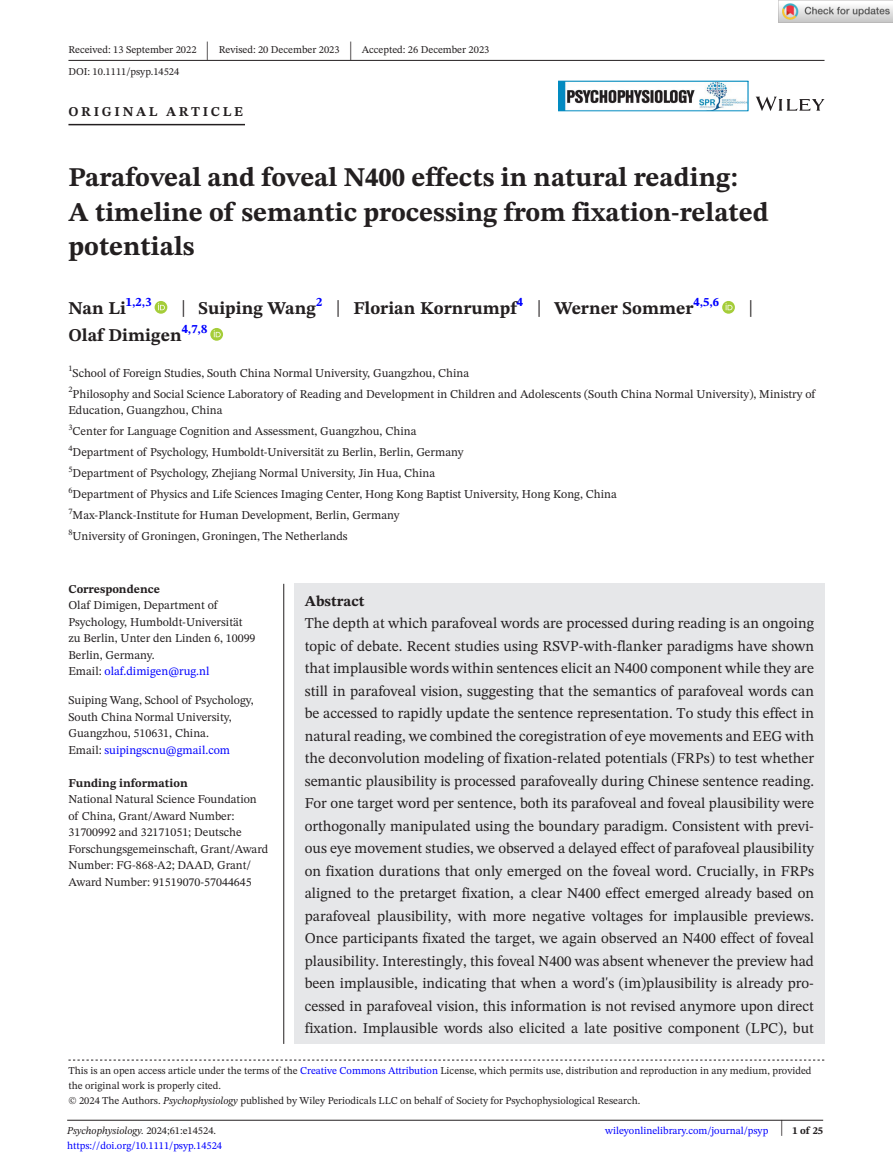
<style>
.page{position:relative;width:893px;height:1174px;background:#fff}
.page>*{position:absolute;margin:0;border:0;box-sizing:border-box;transform-origin:0 0}
.t1{font:700 27px/34.5px "STIX Two Text";color:#231f20}
.t2{font:25.65px "STIX Two Text";color:#231f20;scale:.49 1}
.t3{font:23.4px "STIX Two Text";color:#231f20;scale:.77 1}
.t4{font:700 18px "STIX Two Text";color:#231f20}
.t5{font:15px/22.5px "STIX Two Text";color:#231f20;text-align:justify}
.t6{font:700 15px "STIX Two Text";color:#231f20}
.t7{font:700 13.5px "STIX Two Text";letter-spacing:.2em;color:#231f20}
.t8{font:12px/16.5px "STIX Two Text";color:#231f20}
.t9{font:700 12px "STIX Two Text";color:#231f20}
.t10{font:10.5px/15px "STIX Two Text";color:#231f20}
.t11{font:10.5px "STIX Two Text";color:#00f}
.t12{font:italic 10.5px "STIX Two Text";color:#231f20}
.t13{font:700 10.5px "STIX Two Text";color:#231f20}
.t14{font:8.4px "STIX Two Text";color:#231f20}
.s1{font-weight:400;font-size:23.4px}
.s2{color:#00f}
.s3{font-style:italic}
.s4{font-style:normal}
.s5{font-weight:400;font-size:22.2px}
</style>
<div class="page">
<hr style="left:67px;top:1119px;width:756px;height:1px;background:#231f20">
<svg style="left:756px;top:97px;width:68px;height:14px"></svg>
<img style="left:560px;top:83px;width:186px;height:26px">
<div style="left:558px;top:81px;width:190px;height:30px;border:1px solid #028bc1"></div>
<hr style="left:68px;top:60px;width:756px;height:1px;background:#231f20">
<hr style="left:68px;top:124px;width:177px;height:1px;background:#231f20">
<svg style="left:155px;top:301px;width:12px;height:13px"></svg>
<svg style="left:158px;top:303px;width:7px;height:7px"></svg>
<svg style="left:722px;top:301px;width:13px;height:13px"></svg>
<svg style="left:726px;top:303px;width:6px;height:7px"></svg>
<svg style="left:210px;top:328px;width:13px;height:13px"></svg>
<svg style="left:214px;top:330px;width:7px;height:7px"></svg>
<div style="left:294px;top:584px;width:530px;height:460px;background:#e6e7e9"></div>
<hr style="left:283px;top:584px;width:1px;height:460px;background:#231f20">
<svg style="left:68px;top:1059px;width:756px;height:1px"></svg>
<img style="left:779px;top:0;width:114px;height:23px">
<p class="t10" style="left:68px;top:42px;width:130px">Received: 13 September 2022</p>
<h2 class="t2" style="left:206px;top:32px;width:8px">|</h2>
<p class="t10" style="left:219px;top:42px;width:122px">Revised: 20 December 2023</p>
<h2 class="t2" style="left:349px;top:32px;width:8px">|</h2>
<p class="t10" style="left:362px;top:42px;width:129px">Accepted: 26 December 2023</p>
<p class="t10" style="left:68px;top:64px;width:112px">DOI: 10.1111/psyp.14524</p>
<p class="t7" style="left:68px;top:101px;width:176px">ORIGINAL ARTICLE</p>
<h1 class="t1" style="left:68px;top:161px;width:702px">Parafoveal and foveal N400 effects in natural reading:<br>A timeline of semantic processing from fixation-related potentials</h1>
<p class="t4" style="left:68px;top:295px;width:85px">Nan Li<sup>1,2,3</sup></p>
<p class="t4" style="left:181px;top:295px;width:540px"><span class="s1">|</span> Suiping Wang<sup>2</sup> <span class="s1">|</span> Florian Kornrumpf<sup>4</sup> <span class="s1">|</span> Werner Sommer<sup>4,5,6</sup></p>
<h3 class="t3" style="left:749px;top:291px;width:8px">|</h3>
<p class="t4" style="left:68px;top:322px;width:140px">Olaf Dimigen<sup>4,7,8</sup></p>
<p class="t8" style="left:68px;top:362px;width:748px;line-height:21px"><sup>1</sup>School of Foreign Studies, South China Normal University, Guangzhou, China<br><sup>2</sup>Philosophy and Social Science Laboratory of Reading and Development in Children and Adolescents (South China Normal University), Ministry of</p>
<p class="t8" style="left:68px;top:402px;width:156px">Education, Guangzhou, China</p>
<p class="t14" style="left:68px;top:421px;width:6px">3</p>
<p class="t8" style="left:73px;top:423px;width:345px">Center for Language Cognition and Assessment, Guangzhou, China</p>
<p class="t14" style="left:68px;top:442px;width:6px">4</p>
<p class="t8" style="left:73px;top:444px;width:392px">Department of Psychology, Humboldt-Universität zu Berlin, Berlin, Germany</p>
<p class="t14" style="left:68px;top:463px;width:6px">5</p>
<p class="t8" style="left:73px;top:465px;width:364px">Department of Psychology, Zhejiang Normal University, Jin Hua, China</p>
<p class="t14" style="left:68px;top:484px;width:6px">6</p>
<p class="t8" style="left:73px;top:486px;width:546px">Department of Physics and Life Sciences Imaging Center, Hong Kong Baptist University, Hong Kong, China</p>
<p class="t14" style="left:68px;top:505px;width:6px">7</p>
<p class="t8" style="left:73px;top:507px;width:328px">Max-Planck-Institute for Human Development, Berlin, Germany</p>
<p class="t14" style="left:68px;top:526px;width:6px">8</p>
<p class="t8" style="left:73px;top:528px;width:276px">University of Groningen, Groningen, The Netherlands</p>
<p class="t9" style="left:68px;top:580px;width:93px">Correspondence</p>
<p class="t8" style="left:68px;top:597px;width:189px">Olaf Dimigen, Department of<br>Psychology, Humboldt-Universität zu Berlin, Unter den Linden 6, 10099<br>Berlin, Germany.<br>Email: <span class="s2">olaf.dimigen@rug.nl</span></p>
<p class="t8" style="left:68px;top:691px;width:187px">Suiping Wang, School of Psychology,<br>South China Normal University,<br>Guangzhou, 510631, China.<br>Email: <span class="s2">suipingscnu@gmail.com</span></p>
<p class="t9" style="left:68px;top:774px;width:121px">Funding information</p>
<p class="t8" style="left:68px;top:790px;width:201px">National Natural Science Foundation of China, Grant/Award Number:<br>31700992 and 32171051; Deutsche Forschungsgemeinschaft, Grant/Award Number: FG-868-A2; DAAD, Grant/ Award Number: 91519070-57044645</p>
<p class="t6" style="left:305px;top:590px;width:61px">Abstract</p>
<p class="t5" style="left:305px;top:612px;width:511px">The depth at which parafoveal words are processed during reading is an ongoing topic of debate. Recent studies using RSVP-with-flanker paradigms have shown that implausible words within sentences elicit an N400 component while they are still in parafoveal vision, suggesting that the semantics of parafoveal words can be accessed to rapidly update the sentence representation. To study this effect in natural reading, we combined the coregistration of eye movements and EEG with the deconvolution modeling of fixation-related potentials (FRPs) to test whether semantic plausibility is processed parafoveally during Chinese sentence reading.<br>For one target word per sentence, both its parafoveal and foveal plausibility were orthogonally manipulated using the boundary paradigm. Consistent with previ&shy;ous eye movement studies, we observed a delayed effect of parafoveal plausibility on fixation durations that only emerged on the foveal word. Crucially, in FRPs aligned to the pretarget fixation, a clear N400 effect emerged already based on parafoveal plausibility, with more negative voltages for implausible previews.<br>Once participants fixated the target, we again observed an N400 effect of foveal plausibility. Interestingly, this foveal N400 was absent whenever the preview had been implausible, indicating that when a word's (im)plausibility is already pro&shy;cessed in parafoveal vision, this information is not revised anymore upon direct fixation. Implausible words also elicited a late positive component (LPC), but</p>
<p class="t10" style="left:68px;top:1063px;width:745px">This is an open access article under the terms of the <span class="s2">Creative Commons Attribution</span> License, which permits use, distribution and reproduction in any medium, provided the original work is properly cited.<br>© 2024 The Authors. <span class="s3">Psychophysiology</span> published by Wiley Periodicals LLC on behalf of Society for Psychophysiological Research.</p>
<p class="t12" style="left:67px;top:1123px;width:150px">Psychophysiology. <span class="s4">2024;61:e14524.</span></p>
<p class="t13" style="left:780px;top:1123px;width:45px"><span class="s5">|</span> 1 of 25</p>
<p class="t11" style="left:67px;top:1138px;width:156px">https://doi.org/10.1111/psyp.14524</p>
<p class="t11" style="left:605px;top:1123px;width:165px">wileyonlinelibrary.com/journal/psyp</p>
</div>
